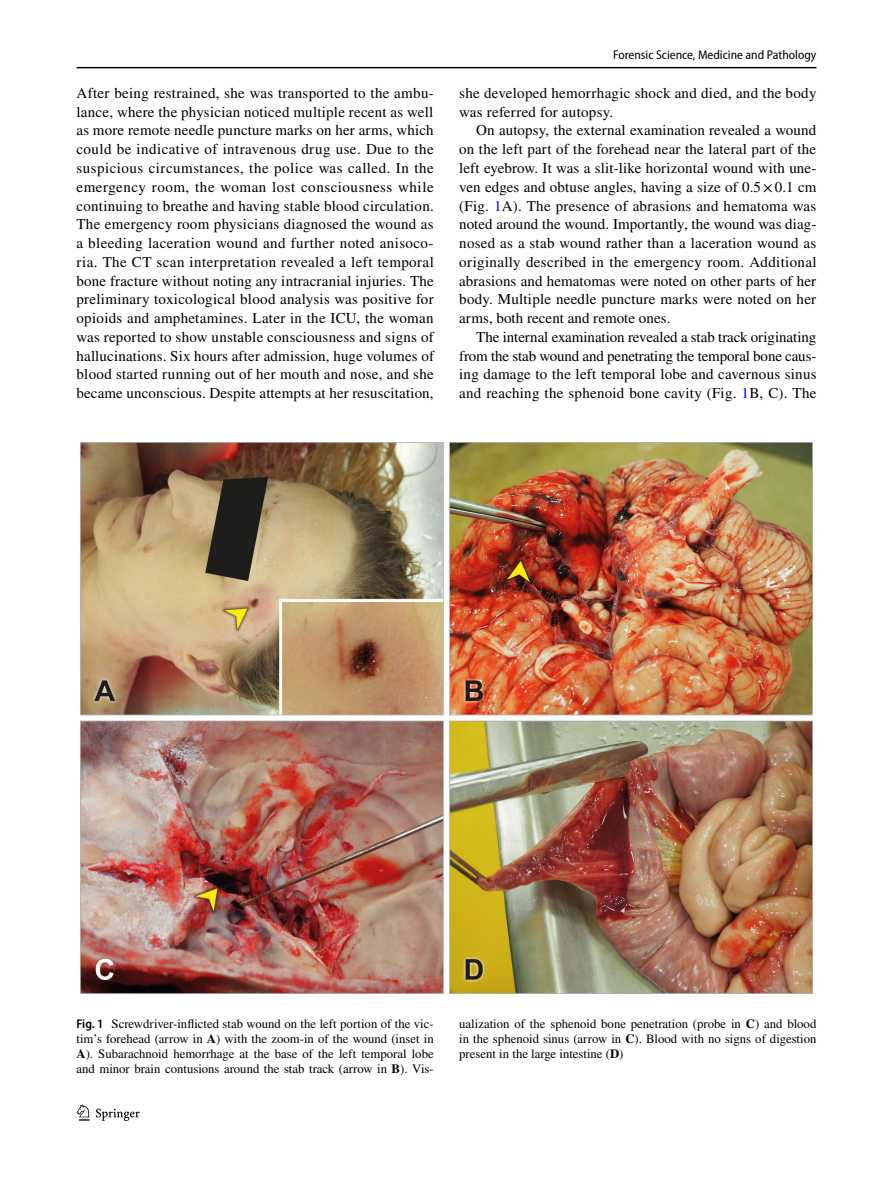
<style>
.page{position:relative;width:893px;height:1187px;background:#fff}
.page>*{position:absolute;margin:0;border:0;box-sizing:border-box;transform-origin:0 0}
.t1{font:15px/18.8px "STIX";letter-spacing:.015em;color:#000;text-align:justify}
.t2{font:12.75px/15px "STIX";color:#000;text-align:justify}
.t3{font:semi-condensed 12.75px "Myriad Pro";color:#000}
.s1{color:#00f}
.s2{font-family:"Myriad Pro";font-weight:600;font-stretch:semi-condensed}
.s3{font-weight:700}
</style>
<div class="page">
<hr style="left:77px;top:67px;width:739px;height:1px;background:#000">
<svg style="left:77px;top:1104px;width:12px;height:16px"></svg>
<svg style="left:96px;top:1108px;width:44px;height:12px"></svg>
<img style="left:81px;top:443px;width:731px;height:550px">
<p class="t3" style="left:613px;top:48px;width:205px">Forensic Science, Medicine and Pathology</p>
<p class="t1" style="left:77px;top:84px;width:359px">After being restrained, she was transported to the ambu&shy;lance, where the physician noticed multiple recent as well as more remote needle puncture marks on her arms, which could be indicative of intravenous drug use. Due to the suspicious circumstances, the police was called. In the emergency room, the woman lost consciousness while continuing to breathe and having stable blood circulation.<br>The emergency room physicians diagnosed the wound as a bleeding laceration wound and further noted anisoco&shy;ria. The CT scan interpretation revealed a left temporal bone fracture without noting any intracranial injuries. The preliminary toxicological blood analysis was positive for opioids and amphetamines. Later in the ICU, the woman was reported to show unstable consciousness and signs of hallucinations. Six hours after admission, huge volumes of blood started running out of her mouth and nose, and she became unconscious. Despite attempts at her resuscitation,</p>
<p class="t1" style="left:459px;top:84px;width:359px">she developed hemorrhagic shock and died, and the body was referred for autopsy.</p>
<p class="t1" style="left:459px;top:122px;width:359px;text-indent:17px">On autopsy, the external examination revealed a wound on the left part of the forehead near the lateral part of the left eyebrow. It was a slit-like horizontal wound with une&shy;ven edges and obtuse angles, having a size of 0.5×0.1 cm (Fig. <span class="s1">1</span>A). The presence of abrasions and hematoma was noted around the wound. Importantly, the wound was diag&shy;nosed as a stab wound rather than a laceration wound as originally described in the emergency room. Additional abrasions and hematomas were noted on other parts of her body. Multiple needle puncture marks were noted on her arms, both recent and remote ones.</p>
<p class="t1" style="left:459px;top:328px;width:359px;text-indent:17px">The internal examination revealed a stab track originating from the stab wound and penetrating the temporal bone caus&shy;ing damage to the left temporal lobe and cavernous sinus and reaching the sphenoid bone cavity (Fig. <span class="s1">1</span>B, C). The</p>
<p class="t2" style="left:77px;top:1017px;width:359px"><span class="s2">Fig. 1</span> Screwdriver-inflicted stab wound on the left portion of the vic&shy;tim’s forehead (arrow in <span class="s3">A</span>) with the zoom-in of the wound (inset in <span class="s3">A</span>). Subarachnoid hemorrhage at the base of the left temporal lobe and minor brain contusions around the stab track (arrow in <span class="s3">B</span>). Vis-</p>
<p class="t2" style="left:459px;top:1017px;width:359px">ualization of the sphenoid bone penetration (probe in <span class="s3">C</span>) and blood in the sphenoid sinus (arrow in <span class="s3">C</span>). Blood with no signs of digestion present in the large intestine (<span class="s3">D</span>)</p>
</div>
